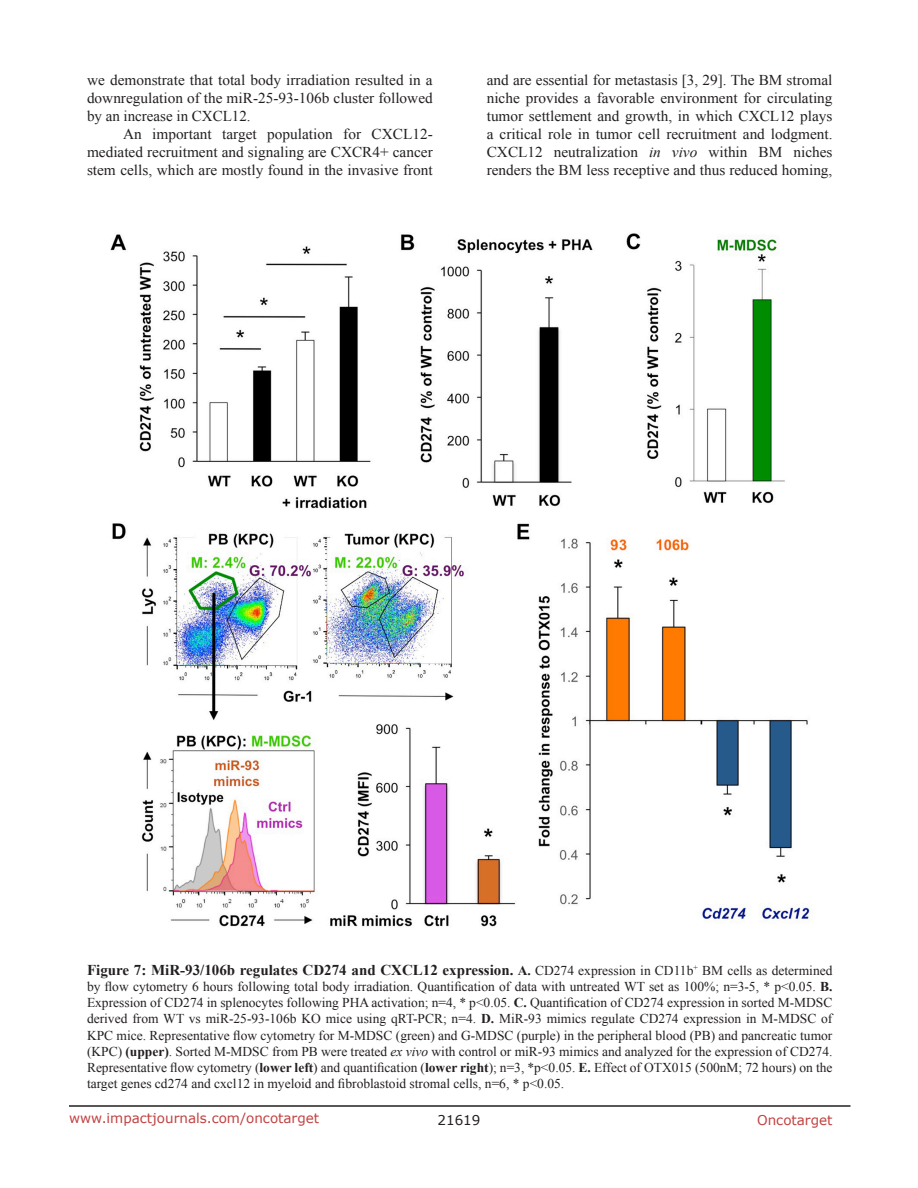
<style>
.page{position:relative;width:918px;height:1188px;background:#fff}
.page>*{position:absolute;margin:0;border:0;box-sizing:border-box;transform-origin:0 0}
.BodyText{font:15px/18px "Times New Roman";color:#231f20;text-align:justify}
.figuretext{font:700 15px "Times New Roman";color:#231f20}
.figuretext-2{font:13.5px/16.2px "Times New Roman";color:#231f20;text-align:justify}
.t1{font:13.5px "Verdana";color:#c24141}
.t2{font:13.5px "Verdana";color:#231f20}
.s1{font-style:italic}
.s2{font-size:13.5px}
.s3{font-weight:400;font-size:13.5px}
.s4{font-weight:700}
</style>
<div class="page">
<hr style="left:69px;top:1105px;width:781px;height:2px;background:#231f20">
<img style="left:110px;top:233px;width:702px;height:694px">
<p class="BodyText" style="left:87px;top:71px;width:347px">we demonstrate that total body irradiation resulted in a downregulation of the miR-25-93-106b cluster followed by an increase in CXCL12.</p>
<p class="BodyText" style="left:87px;top:125px;width:347px;text-indent:36px">An important target population for CXCL12- mediated recruitment and signaling are CXCR4+ cancer stem cells, which are mostly found in the invasive front</p>
<p class="BodyText" style="left:487px;top:71px;width:347px">and are essential for metastasis [3, 29]. The BM stromal niche provides a favorable environment for circulating tumor settlement and growth, in which CXCL12 plays a critical role in tumor cell recruitment and lodgment.<br>CXCL12 neutralization <span class="s1">in vivo</span> within BM niches renders the BM less receptive and thus reduced homing,</p>
<p class="figuretext" style="left:87px;top:959px;width:747px">Figure 7: MiR-93/106b regulates CD274 and CXCL12 expression. <span class="s2">A.</span> <span class="s3">CD274 expression in CD11b</span><sup>+</sup> <span class="s3">BM cells as determined</span></p>
<p class="figuretext-2" style="left:87px;top:978px;width:747px">by flow cytometry 6 hours following total body irradiation. Quantification of data with untreated WT set as 100%; n=3-5, * p&lt;0.05. <span class="s4">B.<br></span>Expression of CD274 in splenocytes following PHA activation; n=4, * p&lt;0.05. <span class="s4">C.</span> Quantification of CD274 expression in sorted M-MDSC derived from WT vs miR-25-93-106b KO mice using qRT-PCR; n=4. <span class="s4">D.</span> MiR-93 mimics regulate CD274 expression in M-MDSC of KPC mice. Representative flow cytometry for M-MDSC (green) and G-MDSC (purple) in the peripheral blood (PB) and pancreatic tumor (KPC) <span class="s4">(upper)</span>. Sorted M-MDSC from PB were treated <span class="s1">ex vivo</span> with control or miR-93 mimics and analyzed for the expression of CD274.<br>Representative flow cytometry (<span class="s4">lower left</span>) and quantification (<span class="s4">lower right</span>); n=3, *p&lt;0.05. <span class="s4">E.</span> Effect of OTX015 (500nM; 72 hours) on the target genes cd274 and cxcl12 in myeloid and fibroblastoid stromal cells, n=6, * p&lt;0.05.</p>
<p class="t1" style="left:69px;top:1110px;width:252px">www.impactjournals.com/oncotarget</p>
<p class="t2" style="left:438px;top:1111px;width:44px">21619</p>
<p class="t1" style="left:757px;top:1111px;width:77px">Oncotarget</p>
</div>
